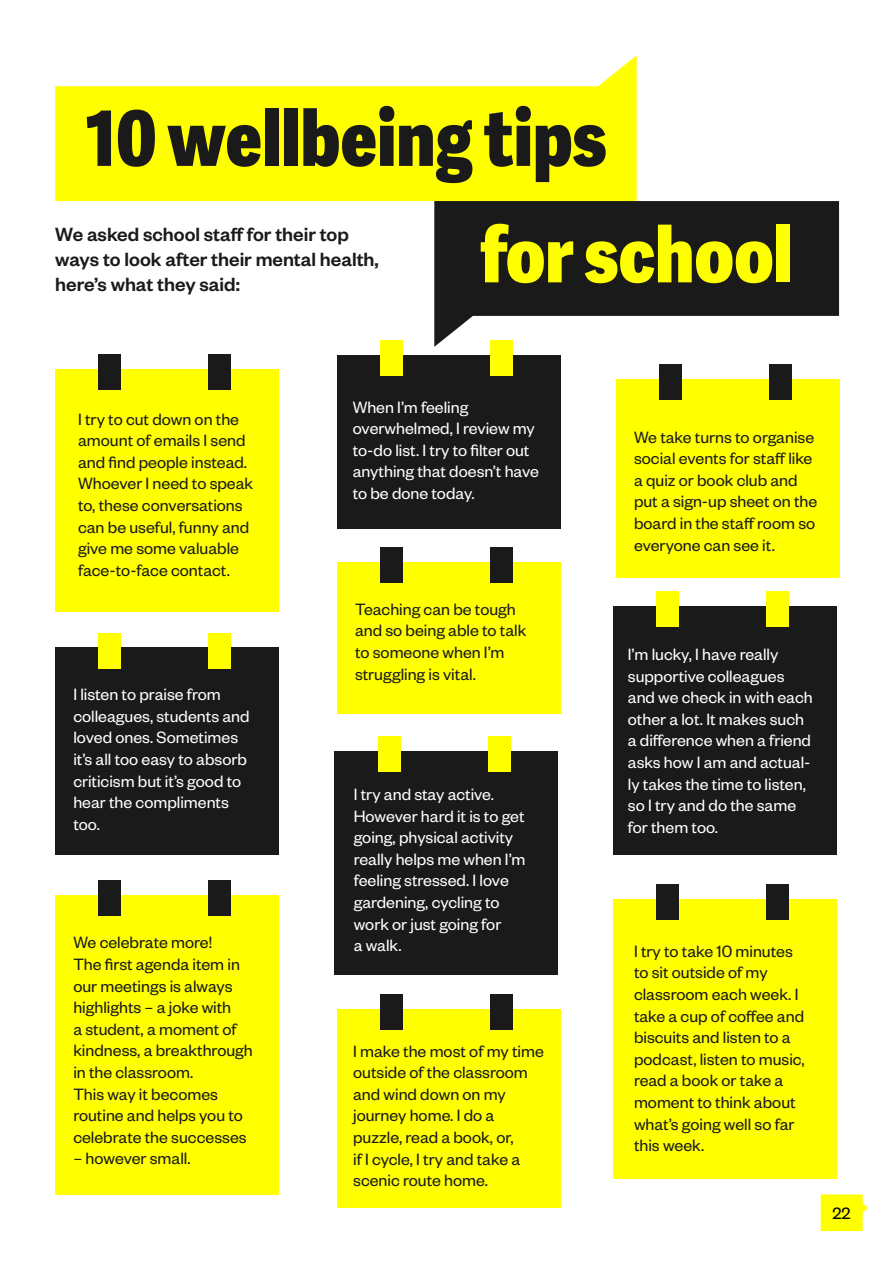
<style>
.page{position:relative;width:893px;height:1263px;background:#fff}
.page>*{position:absolute;margin:0;border:0;box-sizing:border-box;transform-origin:0 0}
.t1{font:800 76.5px "Adelle Sans Cnd";color:#1a1a1a}
.t2{font:800 76.5px "Adelle Sans Cnd";color:#ff0}
.t3{font:500 21px/25.2px "Founders Grotesk";color:#1a1a1a}
.t4{font:18px/21.6px "Founders Grotesk";color:#1a1a1a}
.t5{font:18px/21.6px "Founders Grotesk";color:#fff}
.t6{font:18px "Founders Grotesk";color:#000}
</style>
<div class="page">
<svg style="left:821px;top:1194px;width:47px;height:37px;background:#ffff1c"></svg>
<svg style="left:55px;top:55px;width:582px;height:146px;fill:#ff0"></svg>
<svg style="left:434px;top:201px;width:405px;height:146px;fill:#1a1a1a"></svg>
<div style="left:55px;top:369px;width:223px;height:242px;background:#ff0"></div>
<div style="left:98px;top:354px;width:23px;height:35px;background:#1a1a1a"></div>
<div style="left:209px;top:354px;width:22px;height:35px;background:#1a1a1a"></div>
<div style="left:616px;top:379px;width:223px;height:198px;background:#ff0"></div>
<div style="left:659px;top:364px;width:23px;height:35px;background:#1a1a1a"></div>
<div style="left:769px;top:364px;width:23px;height:35px;background:#1a1a1a"></div>
<div style="left:337px;top:1009px;width:223px;height:199px;background:#ff0"></div>
<div style="left:380px;top:994px;width:23px;height:35px;background:#1a1a1a"></div>
<div style="left:490px;top:994px;width:23px;height:35px;background:#1a1a1a"></div>
<div style="left:613px;top:899px;width:223px;height:280px;background:#ff0"></div>
<div style="left:656px;top:884px;width:23px;height:35px;background:#1a1a1a"></div>
<div style="left:766px;top:884px;width:23px;height:35px;background:#1a1a1a"></div>
<div style="left:337px;top:355px;width:223px;height:173px;background:#1a1a1a"></div>
<div style="left:55px;top:648px;width:223px;height:207px;background:#1a1a1a"></div>
<div style="left:335px;top:751px;width:223px;height:224px;background:#1a1a1a"></div>
<div style="left:613px;top:606px;width:223px;height:249px;background:#1a1a1a"></div>
<div style="left:337px;top:563px;width:223px;height:151px;background:#ff0"></div>
<div style="left:380px;top:340px;width:23px;height:35px;background:#ff0"></div>
<div style="left:98px;top:633px;width:23px;height:35px;background:#ff0"></div>
<div style="left:378px;top:736px;width:22px;height:35px;background:#ff0"></div>
<div style="left:656px;top:592px;width:23px;height:35px;background:#ff0"></div>
<div style="left:380px;top:548px;width:23px;height:35px;background:#1a1a1a"></div>
<div style="left:490px;top:340px;width:23px;height:35px;background:#ff0"></div>
<div style="left:209px;top:633px;width:22px;height:35px;background:#ff0"></div>
<div style="left:488px;top:736px;width:23px;height:35px;background:#ff0"></div>
<div style="left:766px;top:592px;width:23px;height:35px;background:#ff0"></div>
<div style="left:490px;top:548px;width:23px;height:35px;background:#1a1a1a"></div>
<div style="left:55px;top:895px;width:223px;height:299px;background:#ff0"></div>
<div style="left:98px;top:880px;width:23px;height:35px;background:#1a1a1a"></div>
<div style="left:209px;top:880px;width:22px;height:35px;background:#1a1a1a"></div>
<h1 class="t1" style="left:85px;top:91px;width:523px">10 wellbeing tips</h1>
<p class="t3" style="left:55px;top:220px;width:325px">We asked school staff for their top ways to look after their mental health, here’s what they said:</p>
<h1 class="t2" style="left:480px;top:207px;width:314px">for school</h1>
<p class="t4" style="left:78px;top:407px;width:177px">I try to cut down on the amount of emails I send and find people instead.<br>Whoever I need to speak to, these conversations can be useful, funny and give me some valuable face-to-face contact.</p>
<p class="t5" style="left:73px;top:683px;width:178px">I listen to praise from colleagues, students and loved ones. Sometimes it’s all too easy to absorb criticism but it’s good to hear the compliments too.</p>
<p class="t4" style="left:73px;top:931px;width:181px">We celebrate more!<br>The first agenda item in our meetings is always highlights – a joke with<br>a student, a moment of kindness, a breakthrough in the classroom.<br>This way it becomes routine and helps you to celebrate the successes</p>
<p class="t4" style="left:73px;top:1147px;width:119px">– however small.</p>
<p class="t5" style="left:353px;top:395px;width:188px">When I’m feeling overwhelmed, I review my to-do list. I try to filter out anything that doesn’t have to be done today.</p>
<p class="t4" style="left:355px;top:597px;width:173px">Teaching can be tough and so being able to talk to someone when I’m struggling is vital.</p>
<p class="t5" style="left:354px;top:783px;width:173px">I try and stay active.<br>However hard it is to get going, physical activity really helps me when I’m feeling stressed. I love gardening, cycling to work or just going for<br>a walk.</p>
<p class="t4" style="left:353px;top:1039px;width:192px">I make the most of my time outside of the classroom and wind down on my journey home. I do a puzzle, read a book, or,<br>if I cycle, I try and take a scenic route home.</p>
<p class="t4" style="left:634px;top:425px;width:185px">We take turns to organise social events for staff like a quiz or book club and put a sign-up sheet on the board in the staff room so everyone can see it.</p>
<p class="t5" style="left:628px;top:643px;width:186px">I’m lucky, I have really supportive colleagues and we check in with each other a lot. It makes such a difference when a friend asks how I am and actual&shy;ly takes the time to listen, so I try and do the same for them too.</p>
<p class="t4" style="left:634px;top:939px;width:172px">I try to take 10 minutes to sit outside of my classroom each week. I take a cup of coffee and biscuits and listen to a podcast, listen to music, read a book or take a moment to think about what’s going well so far this week.</p>
<p class="t6" style="left:832px;top:1202px;width:20px">22</p>
</div>
